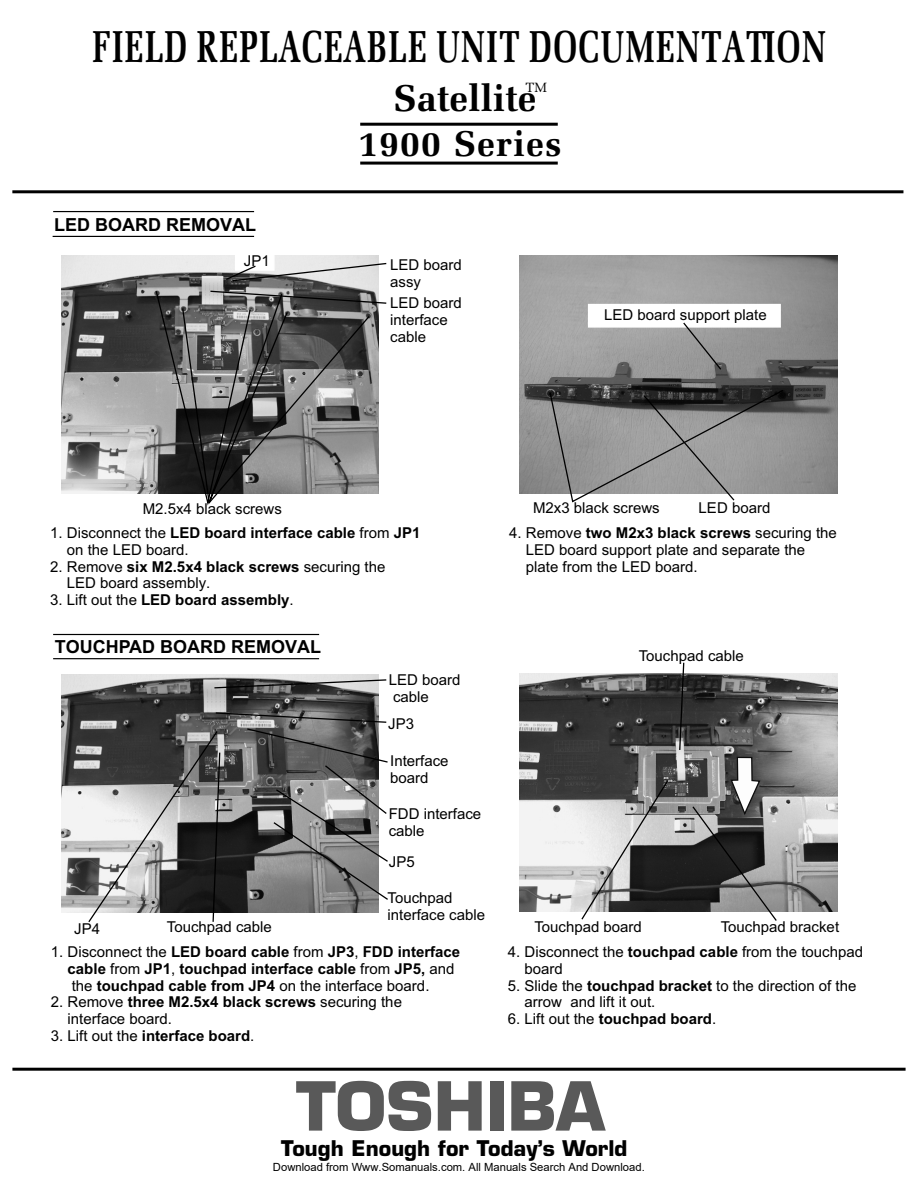
<style>
.page{position:relative;width:918px;height:1188px;background:#fff}
.page>*{position:absolute;margin:0;border:0;box-sizing:border-box;transform-origin:0 0}
.t1{font:65.85px "Eurostile";color:#595959}
.t2{font:700 45px "Zapf Ellipt BT";letter-spacing:.05em;color:#000;scale:.68 1}
.t3{font:700 37.5px "Zapf Ellipt BT";color:#000}
.t4{font:700 36px "Zapf Ellipt BT";letter-spacing:.035em;color:#000}
.t5{font:21px "Eurostile";color:#000}
.t6{font:700 18px "Arial";color:#000}
.t7{font:15px/16.8px "Arial";color:#000}
.t8{font:700 15px/16.8px "Arial";color:#000}
.t9{font:13.5px "Zapf Ellipt BT";color:#000}
.t10{font:11.25px "Arial";color:#000}
.s1{font-weight:700}
.s2{font-weight:400}
</style>
<div class="page">
<hr style="left:12px;top:1068px;width:894px;height:3px;background:#000">
<hr style="left:12px;top:190px;width:891px;height:3px;background:#000">
<hr style="left:360px;top:123px;width:198px;height:3px;background:#000">
<hr style="left:360px;top:162px;width:198px;height:3px;background:#000">
<hr style="left:53px;top:634px;width:266px;height:1px;background:#000">
<hr style="left:53px;top:658px;width:266px;height:1px;background:#000">
<hr style="left:53px;top:236px;width:201px;height:1px;background:#000">
<hr style="left:53px;top:211px;width:201px;height:1px;background:#000">
<img style="left:61px;top:256px;width:317px;height:238px">
<img style="left:520px;top:256px;width:317px;height:238px">
<svg style="left:155px;top:290px;width:232px;height:216px;background:#757575"></svg>
<div style="left:235px;top:254px;width:40px;height:17px;background:#fff"></div>
<svg style="left:225px;top:262px;width:162px;height:20px;background:#bfbfbf"></svg>
<div style="left:588px;top:304px;width:193px;height:24px;background:#fff;border:1px solid #fff"></div>
<svg style="left:682px;top:322px;width:41px;height:49px;background:#9d9d9d"></svg>
<svg style="left:549px;top:389px;width:236px;height:114px;background:#8b8b8b"></svg>
<img style="left:520px;top:673px;width:317px;height:238px">
<img style="left:61px;top:675px;width:317px;height:238px">
<svg style="left:213px;top:679px;width:174px;height:10px;background:#787878"></svg>
<svg style="left:580px;top:779px;width:90px;height:141px;background:#959595"></svg>
<svg style="left:678px;top:662px;width:7px;height:89px"></svg>
<svg style="left:691px;top:756px;width:87px;height:165px;background:#6f6f6f"></svg>
<svg style="left:87px;top:712px;width:301px;height:211px;background:#7c7c7c"></svg>
<h2 class="t2" style="left:93px;top:28px;width:1080px">FIELD REPLACEABLE UNIT DOCUMENTATION</h2>
<p class="t9" style="left:526px;top:81px;width:23px">TM</p>
<h3 class="t3" style="left:394px;top:83px;width:144px">Satellite</h3>
<p class="t6" style="left:54px;top:218px;width:204px">LED BOARD REMOVAL</p>
<p class="t7" style="left:244px;top:254px;width:27px">JP1</p>
<p class="t7" style="left:143px;top:502px;width:141px">M2.5x4 black screws</p>
<h3 class="t4" style="left:358px;top:128px;width:204px">1900 Series</h3>
<p class="t7" style="left:390px;top:258px;width:73px">LED board assy</p>
<p class="t7" style="left:390px;top:296px;width:73px">LED board interface cable</p>
<p class="t7" style="left:604px;top:308px;width:164px">LED board support plate</p>
<p class="t7" style="left:533px;top:501px;width:128px">M2x3 black screws</p>
<p class="t7" style="left:699px;top:501px;width:73px">LED board</p>
<p class="t7" style="left:67px;top:526px;width:355px;text-indent:-17px">1. Disconnect the <span class="s1">LED board interface cable</span> from <span class="s1">JP1 </span>on the LED board.</p>
<p class="t7" style="left:67px;top:559px;width:320px;text-indent:-17px">2. Remove <span class="s1">six M2.5x4 black screws</span> securing the<br>LED board assembly.</p>
<p class="t8" style="left:50px;top:593px;width:245px"><span class="s2">3. Lift out the</span> LED board assembly<span class="s2">.</span></p>
<p class="t6" style="left:55px;top:640px;width:268px">TOUCHPAD BOARD REMOVAL</p>
<p class="t7" style="left:74px;top:921px;width:27px">JP4</p>
<p class="t7" style="left:167px;top:920px;width:107px">Touchpad cable</p>
<p class="t7" style="left:389px;top:673px;width:73px">LED board cable</p>
<p class="t7" style="left:388px;top:717px;width:27px">JP3</p>
<p class="t7" style="left:390px;top:754px;width:60px">Interface board</p>
<p class="t7" style="left:389px;top:806px;width:94px">FDD interface cable</p>
<p class="t7" style="left:389px;top:854px;width:27px">JP5</p>
<p class="t7" style="left:388px;top:891px;width:99px">Touchpad interface cable</p>
<p class="t8" style="left:68px;top:945px;width:394px;text-indent:-17px"><span class="s2">1. Disconnect the</span> LED board cable <span class="s2">from</span> JP3<span class="s2">,</span> FDD interface cable <span class="s2">from</span> JP1<span class="s2">,</span> touchpad interface cable <span class="s2">from</span> JP5, <span class="s2">and the</span> touchpad cable from JP4 <span class="s2">on the interface board.</span></p>
<p class="t7" style="left:68px;top:995px;width:336px;text-indent:-17px">2. Remove <span class="s1">three M2.5x4 black screws</span> securing the interface board.</p>
<p class="t8" style="left:51px;top:1029px;width:205px"><span class="s2">3. Lift out the</span> interface board<span class="s2">.</span></p>
<p class="t7" style="left:526px;top:526px;width:313px;text-indent:-17px">4. Remove <span class="s1">two M2x3 black screws</span> securing the<br>LED board support plate and separate the plate from the LED board.</p>
<p class="t7" style="left:639px;top:649px;width:107px">Touchpad cable</p>
<p class="t7" style="left:534px;top:920px;width:109px">Touchpad board</p>
<p class="t7" style="left:721px;top:920px;width:120px">Touchpad bracket</p>
<p class="t7" style="left:525px;top:945px;width:340px;text-indent:-17px">4. Disconnect the <span class="s1">touchpad cable</span> from the touchpad board</p>
<p class="t7" style="left:525px;top:978px;width:333px;text-indent:-17px">5. Slide the <span class="s1">touchpad bracket</span> to the direction of the arrow and lift it out.</p>
<p class="t7" style="left:508px;top:1012px;width:210px">6. Lift out the <span class="s1">touchpad board</span>.</p>
<h1 class="t1" style="left:296px;top:1081px;width:310px">TOSHIBA</h1>
<h3 class="t5" style="left:281px;top:1140px;width:348px">Tough Enough for Today’s World</h3>
<p class="t10" style="left:273px;top:1160px;width:373px">Download from Www.Somanuals.com. All Manuals Search And Download.</p>
</div>
